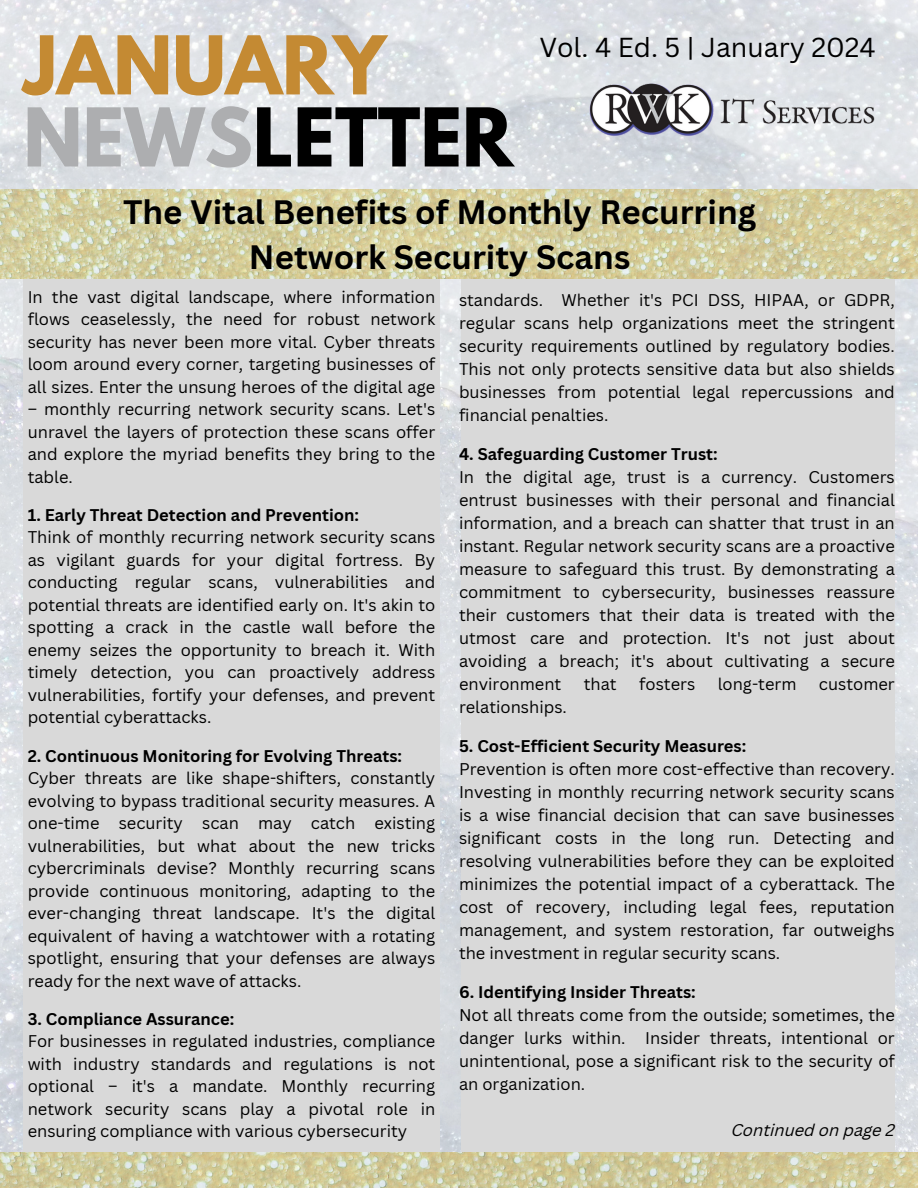
<style>
.page{position:relative;width:918px;height:1188px;background:#fff}
.page>*{position:absolute;margin:0;border:0;box-sizing:border-box;transform-origin:0 0}
.t1{font:700 71.7px "League Spartan";color:#000}
.t2{font:700 71.7px "League Spartan";color:#c48a33}
.t3{font:700 33px "Canva Sans";color:#000}
.t4{font:26.7px "Canva Sans";color:#000}
.t5{font:16.5px/22.5px "Canva Sans";color:#000;text-align:justify}
.t6{font:700 16.5px "Canva Sans";color:#000}
.t7{font:italic 16.5px "Canva Sans";color:#000}
.s1{color:#adaeb0}
</style>
<div class="page">
<img style="left:0;top:0;width:918px;height:1152px">
<img style="left:590px;top:82px;width:286px;height:58px">
<div style="left:23px;top:272px;width:417px;height:885px;background:#d9d9d9"></div>
<div style="left:461px;top:273px;width:434px;height:883px;background:#d9d9d9"></div>
<img style="left:0;top:190px;width:918px;height:89px">
<img style="left:0;top:1152px;width:918px;height:36px">
<p class="t2" style="left:23px;top:30px;width:364px">JANUARY</p>
<p class="t1" style="left:23px;top:102px;width:492px"><span class="s1">NEWS</span>LETTER</p>
<p class="t4" style="left:539px;top:28px;width:338px">Vol. 4 Ed. 5 | January 2024</p>
<p class="t3" style="left:123px;top:189px;width:635px">The Vital Benefits of Monthly Recurring</p>
<p class="t3" style="left:249px;top:234px;width:383px">Network Security Scans</p>
<p class="t5" style="left:459px;top:288px;width:437px;line-height:23px">standards. Whether it's PCI DSS, HIPAA, or GDPR, regular scans help organizations meet the stringent security requirements outlined by regulatory bodies.<br>This not only protects sensitive data but also shields businesses from potential legal repercussions and financial penalties.</p>
<p class="t6" style="left:459px;top:442px;width:260px">4. Safeguarding Customer Trust:</p>
<p class="t5" style="left:459px;top:465px;width:437px;line-height:23px">In the digital age, trust is a currency. Customers entrust businesses with their personal and financial information, and a breach can shatter that trust in an instant. Regular network security scans are a proactive measure to safeguard this trust. By demonstrating a commitment to cybersecurity, businesses reassure their customers that their data is treated with the utmost care and protection. It's not just about avoiding a breach; it's about cultivating a secure environment</p>
<p class="t5" style="left:28px;top:285px;width:409px">In the vast digital landscape, where information flows ceaselessly, the need for robust network security has never been more vital. Cyber threats loom around every corner, targeting businesses of all sizes. Enter the unsung heroes of the digital age</p>
<p class="t5" style="left:28px;top:397px;width:409px">– monthly recurring network security scans. Let's unravel the layers of protection these scans offer and explore the myriad benefits they bring to the table.</p>
<p class="t6" style="left:28px;top:503px;width:333px">1. Early Threat Detection and Prevention:</p>
<p class="t5" style="left:28px;top:526px;width:409px">Think of monthly recurring network security scans as vigilant guards for your digital fortress. By conducting regular scans, vulnerabilities and potential threats are identified early on. It's akin to spotting a crack in the castle wall before the enemy seizes the opportunity to breach it. With timely detection, you can proactively address vulnerabilities, fortify your defenses, and prevent potential cyberattacks.</p>
<p class="t6" style="left:28px;top:744px;width:376px">2. Continuous Monitoring for Evolving Threats:</p>
<p class="t5" style="left:28px;top:766px;width:409px">Cyber threats are like shape-shifters, constantly evolving to bypass traditional security measures. A one-time security scan may catch existing vulnerabilities, but what about the new tricks cybercriminals devise? Monthly recurring scans provide continuous monitoring, adapting to the ever-changing threat landscape. It's the digital equivalent of having a watchtower with a rotating spotlight, ensuring that your defenses are always ready for the next wave of attacks.</p>
<p class="t6" style="left:28px;top:1007px;width:208px">3. Compliance Assurance:</p>
<p class="t5" style="left:28px;top:1030px;width:409px">For businesses in regulated industries, compliance with industry standards and regulations is not optional – it's a mandate. Monthly recurring network security scans play a pivotal role in ensuring compliance with various cybersecurity</p>
<p class="t5" style="left:584px;top:672px;width:34px">that</p>
<p class="t5" style="left:639px;top:672px;width:58px">fosters</p>
<p class="t5" style="left:718px;top:672px;width:80px">long-term</p>
<p class="t5" style="left:819px;top:672px;width:77px">customer</p>
<p class="t5" style="left:459px;top:695px;width:109px">relationships.</p>
<p class="t6" style="left:459px;top:734px;width:289px">5. Cost-Efficient Security Measures:</p>
<p class="t5" style="left:459px;top:757px;width:437px;line-height:23px">Prevention is often more cost-effective than recovery.<br>Investing in monthly recurring network security scans is a wise financial decision that can save businesses significant costs in the long run. Detecting and resolving vulnerabilities before they can be exploited minimizes the potential impact of a cyberattack. The cost of recovery, including legal fees, reputation management, and system restoration, far outweighs the investment in regular security scans.</p>
<p class="t6" style="left:459px;top:980px;width:238px">6. Identifying Insider Threats:</p>
<p class="t5" style="left:459px;top:1003px;width:437px;line-height:23px">Not all threats come from the outside; sometimes, the danger lurks within. Insider threats, intentional or unintentional, pose a significant risk to the security of an organization.</p>
<p class="t7" style="left:731px;top:1123px;width:165px">Continued on page 2</p>
</div>
